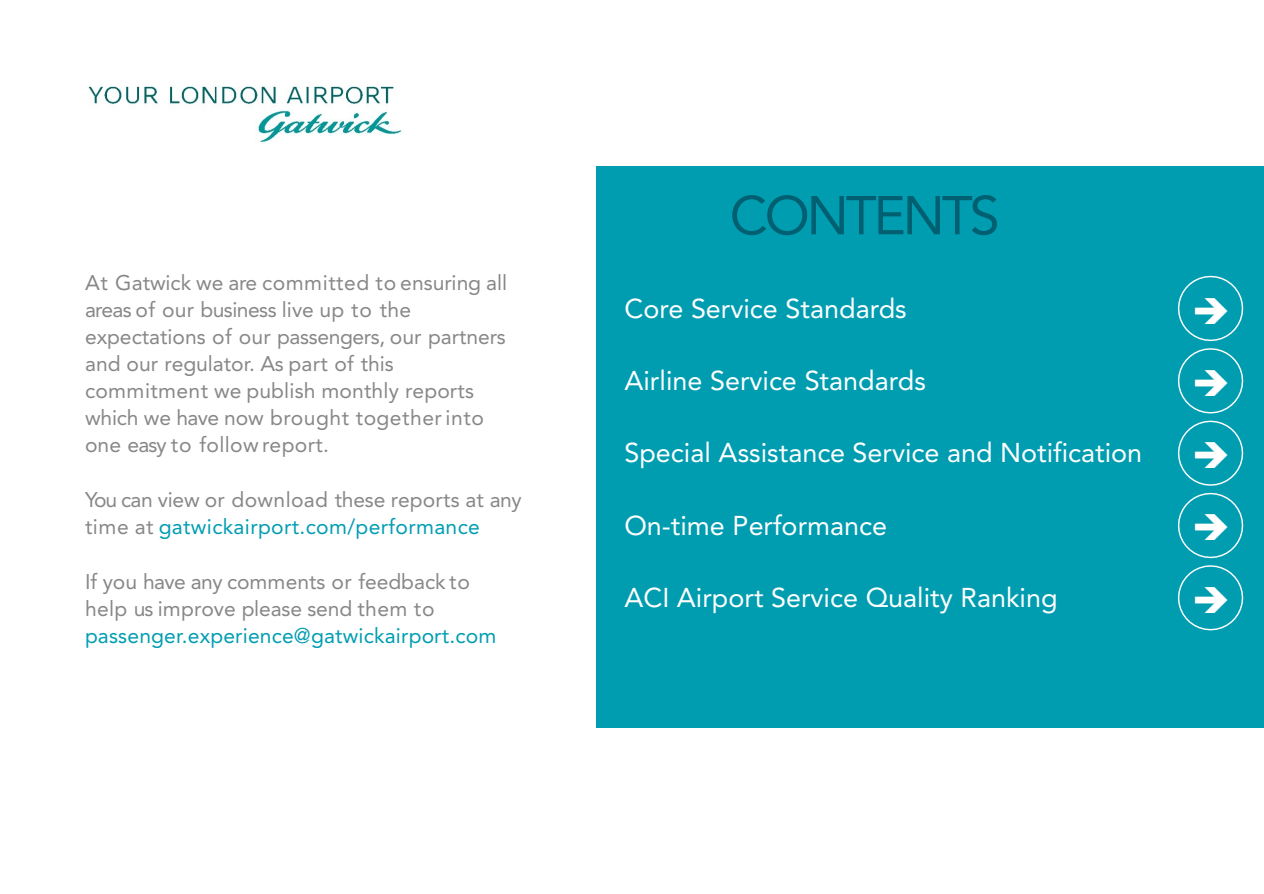
<style>
.page{position:relative;width:1264px;height:894px;background:#fff}
.page>*{position:absolute;margin:0;border:0;box-sizing:border-box;transform-origin:0 0}
.t1{font:54px "Avenir";letter-spacing:-.055em;color:#006071}
.t2{font:36px/72px "Wingdings";color:#fff;text-align:justify}
.t3{font:27px "Avenir";color:#fff}
.t4{font:21px/27px "Avenir";letter-spacing:.005em;color:#878787}
.t5{font:21px "Avenir";letter-spacing:.01em;color:#009db1}
.s1{color:#009db1}
</style>
<div class="page">
<hr style="left:0;top:0;width:108px;height:1px;background:#fbffff">
<div style="left:595px;top:166px;width:668px;height:561px;background:#009db1"></div>
<svg style="left:1177px;top:275px;width:66px;height:139px"></svg>
<svg style="left:1177px;top:420px;width:66px;height:66px"></svg>
<svg style="left:1177px;top:492px;width:66px;height:139px"></svg>
<img style="left:88px;top:86px;width:314px;height:57px">
<p class="t4" style="left:85px;top:269px;width:423px">At Gatwick we are committed to ensuring all areas of our business live up to the expectations of our passengers, our partners and our regulator. As part of this commitment we publish monthly reports which we have now brought togetherinto one easy to follow report.</p>
<p class="t4" style="left:85px;top:486px;width:438px">You can view or download these reports at any time at <span class="s1">gatwickairport.com/performance</span></p>
<p class="t4" style="left:85px;top:568px;width:386px">If you have any comments or feedback to help us improve please send them to</p>
<p class="t5" style="left:85px;top:623px;width:413px">passenger.experience@gatwickairport.com</p>
<h1 class="t1" style="left:729px;top:184px;width:271px">CONTENTS</h1>
<p class="t3" style="left:624px;top:292px;width:284px">Core Service Standards</p>
<p class="t3" style="left:624px;top:365px;width:303px">Airline Service Standards</p>
<p class="t3" style="left:624px;top:437px;width:519px">Special Assistance Service and Notification</p>
<p class="t3" style="left:624px;top:509px;width:264px">On-time Performance</p>
<p class="t3" style="left:624px;top:581px;width:434px">ACI Airport Service Quality Ranking</p>
<h2 class="t2" style="left:1191px;top:275px;width:40px">➔ ➔ ➔ ➔ ➔</h2>
</div>
